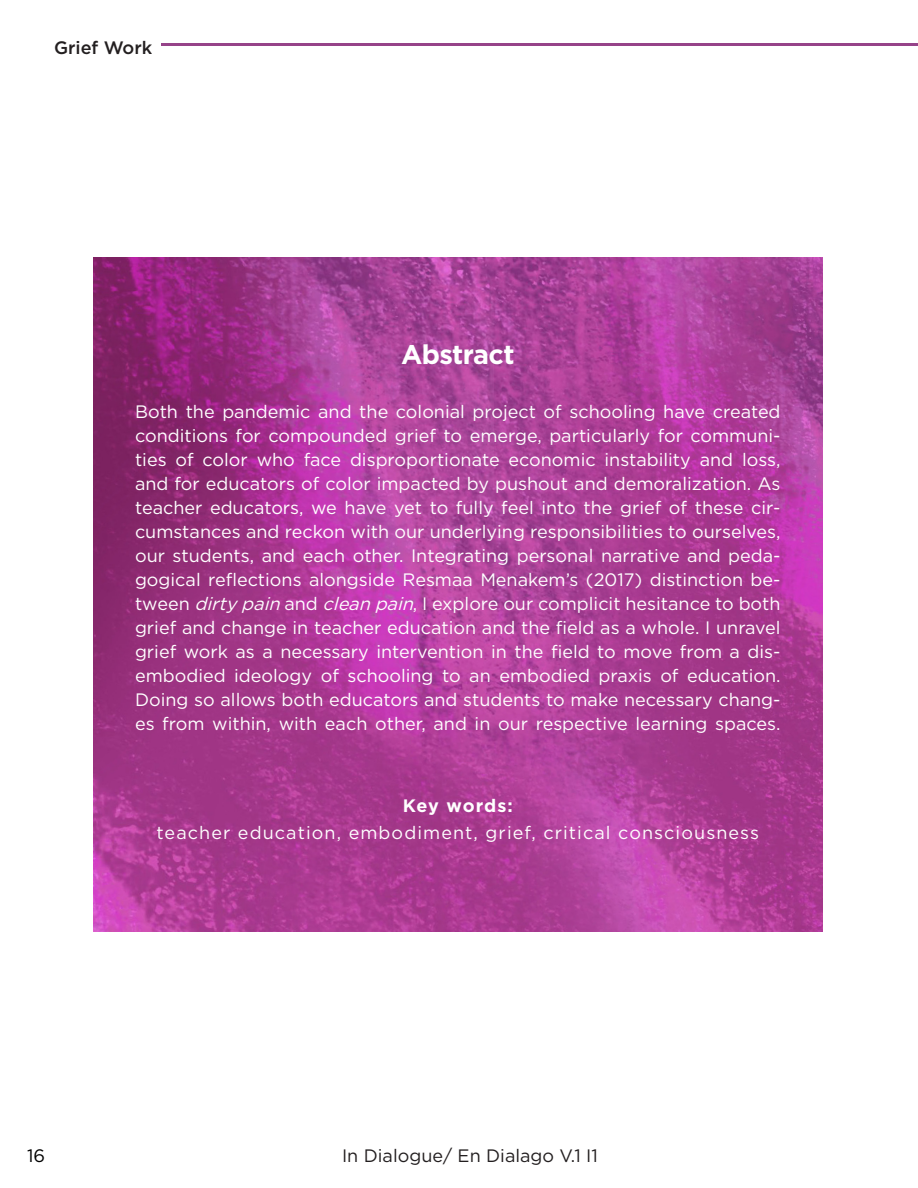
<style>
.page{position:relative;width:918px;height:1188px;background:#fff}
.page>*{position:absolute;margin:0;border:0;box-sizing:border-box;transform-origin:0 0}
.t1{font:700 27px "Gotham";letter-spacing:-.02em;color:#fff}
.t2{font:18px/24px "Gotham";letter-spacing:.055em;color:#fff;text-align:justify}
.t3{font:18px "Gotham";color:#231f20}
.t4{font:500 18px "Gotham";color:#231f20}
.t5{font:700 18px "Gotham";letter-spacing:.045em;color:#fff}
.t6{font:18px "Gotham";color:#000}
.s1{font-style:italic}
</style>
<div class="page">
<img style="left:93px;top:257px;width:729px;height:674px">
<hr style="left:161px;top:43px;width:757px;height:3px;background:#964389">
<p class="t4" style="left:54px;top:36px;width:100px">Grief Work</p>
<p class="t1" style="left:401px;top:337px;width:115px">Abstract</p>
<p class="t2" style="left:135px;top:400px;width:647px">Both the pandemic and the colonial project of schooling have created conditions for compounded grief to emerge, particularly for communi&shy;ties of color who face disproportionate economic instability and loss, and for educators of color impacted by pushout and demoralization. As teacher educators, we have yet to fully feel into the grief of these cir&shy;cumstances and reckon with our underlying responsibilities to ourselves, our students, and each other. Integrating personal narrative and peda&shy;gogical reflections alongside Resmaa Menakem’s (2017) distinction be&shy;tween <span class="s1">dirtypain</span>and <span class="s1">cleanpain</span>, I explore our complicit hesitance to both grief and change in teacher education and the field as a whole. I unravel grief work as a necessary intervention in the field to move from a dis&shy;embodied ideology of schooling to an embodied praxis of education.<br>Doing so allows both educators and students to make necessary chang&shy;es from within, with each other, and in our respective learning spaces.</p>
<p class="t5" style="left:403px;top:794px;width:111px">Key words:</p>
<p class="t2" style="left:157px;top:820px;width:604px">teacher education, embodiment, grief, critical consciousness</p>
<p class="t6" style="left:27px;top:1144px;width:20px">16</p>
<p class="t3" style="left:342px;top:1144px;width:257px">In Dialogue/ En Dialago V.1 I1</p>
</div>
